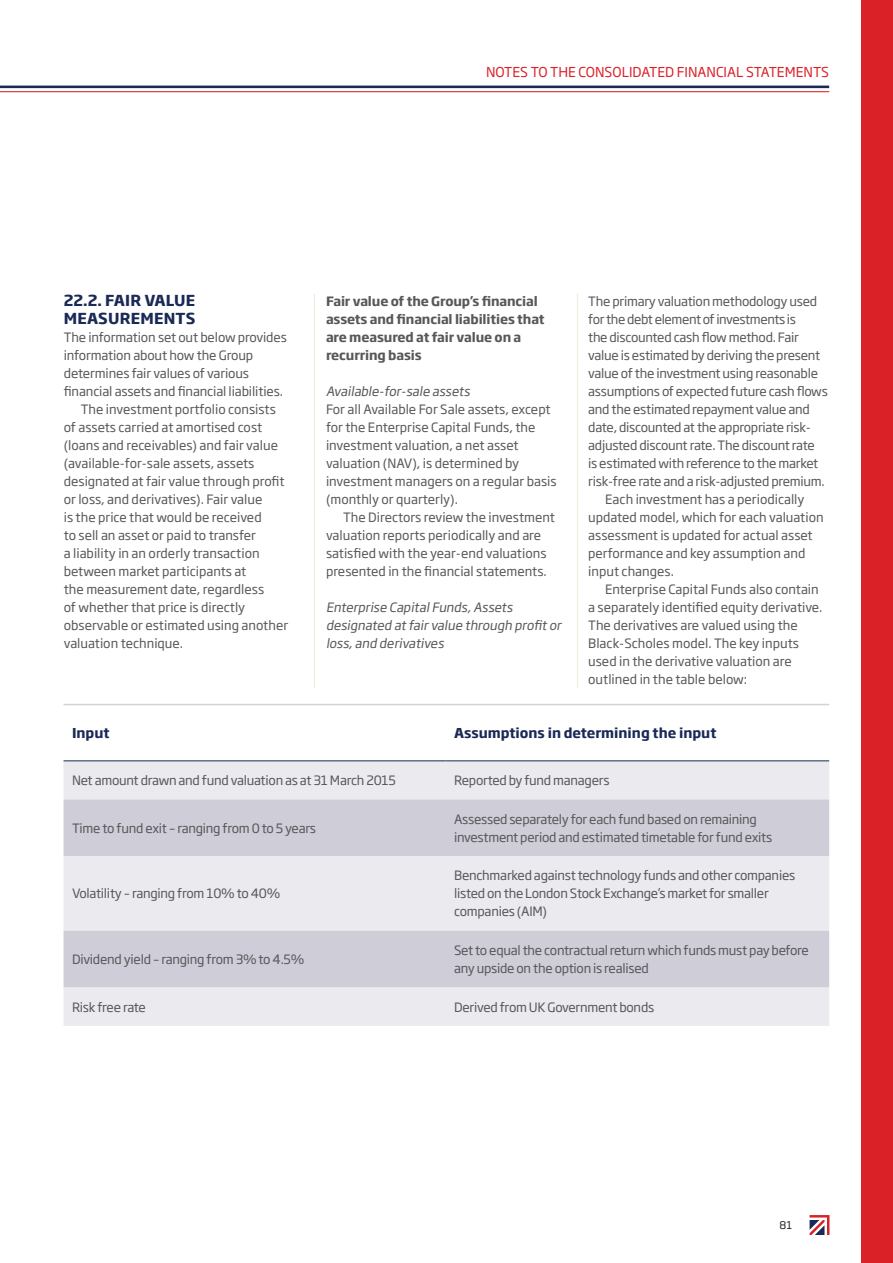
<style>
.page{position:relative;width:893px;height:1263px;background:#fff}
.page>*{position:absolute;margin:0;border:0;box-sizing:border-box;transform-origin:0 0}
.t1{font:700 15px/18px "Soho Gothic Std";letter-spacing:.015em;color:#1a2955}
.t2{font:13.5px "Soho Gothic Std";color:#da2128}
.t3{font:700 13.5px "Soho Gothic Std";color:#1a2955}
.t4{font:12.75px/18px "Soho Gothic Std";letter-spacing:-.015em;color:#57585a}
.t5{font:italic 12.75px/18px "Soho Gothic Std";color:#57585a}
.t6{font:700 12.75px/18px "Soho Gothic Std";letter-spacing:-.01em;color:#57585a}
.t7{font:10.5px "Soho Gothic Std";color:#231f20}
</style>
<div class="page">
<svg style="left:829px;top:1215px;width:1px;height:20px"></svg>
<svg style="left:809px;top:1215px;width:20px;height:20px"></svg>
<hr style="left:0;top:86px;width:829px;height:2px;background:#1a2955">
<div style="left:861px;top:0;width:32px;height:1263px;background:#da2128"></div>
<svg style="left:64px;top:705px;width:765px;height:1px"></svg>
<div style="left:64px;top:761px;width:765px;height:265px;background:#ebebef"></div>
<svg style="left:64px;top:799px;width:765px;height:188px;background:#d9d9e1"></svg>
<hr style="left:64px;top:704px;width:382px;height:1px;background:#d1d2d4">
<hr style="left:446px;top:704px;width:383px;height:1px;background:#d1d2d4">
<hr style="left:64px;top:760px;width:382px;height:1px;background:#1a2955">
<hr style="left:446px;top:760px;width:383px;height:1px;background:#1a2955">
<hr style="left:314px;top:293px;width:1px;height:395px;background:#f1ebd8">
<hr style="left:577px;top:293px;width:1px;height:395px;background:#f1ebd8">
<hr style="left:0;top:91px;width:829px;height:1px;background:#da2128">
<p class="t2" style="left:486px;top:64px;width:345px">NOTES TO THE CONSOLIDATED FINANCIAL STATEMENTS</p>
<p class="t1" style="left:64px;top:292px;width:133px">22.2. FAIR VALUE<br>MEASUREMENTS</p>
<p class="t4" style="left:64px;top:329px;width:225px">The information set out below provides</p>
<p class="t4" style="left:64px;top:347px;width:191px">information about how the Group</p>
<p class="t4" style="left:64px;top:365px;width:187px">determines fair values of various</p>
<p class="t4" style="left:64px;top:383px;width:221px">financial assets and financial liabilities.</p>
<p class="t4" style="left:81px;top:401px;width:197px">The investment portfolio consists</p>
<p class="t4" style="left:64px;top:419px;width:200px">of assets carried at amortised cost</p>
<p class="t4" style="left:64px;top:437px;width:216px">(loans and receivables) and fair value</p>
<p class="t4" style="left:64px;top:455px;width:192px">(available-for-sale assets, assets</p>
<p class="t4" style="left:64px;top:473px;width:222px">designated at fair value through profit</p>
<p class="t4" style="left:64px;top:491px;width:200px">or loss, and derivatives). Fair value</p>
<p class="t4" style="left:64px;top:509px;width:199px">is the price that would be received</p>
<p class="t4" style="left:64px;top:527px;width:194px">to sell an asset or paid to transfer</p>
<p class="t4" style="left:64px;top:545px;width:197px">a liability in an orderly transaction</p>
<p class="t4" style="left:64px;top:563px;width:184px">between market participants at</p>
<p class="t4" style="left:64px;top:581px;width:202px">the measurement date, regardless</p>
<p class="t4" style="left:64px;top:599px;width:183px">of whether that price is directly</p>
<p class="t4" style="left:64px;top:617px;width:226px">observable or estimated using another</p>
<p class="t4" style="left:64px;top:635px;width:121px">valuation technique.</p>
<p class="t6" style="left:326px;top:292px;width:220px">Fair value of the Group’s financial assets and financial liabilities that are measured at fair value on a recurring basis</p>
<p class="t5" style="left:326px;top:383px;width:148px">Available-for-sale assets</p>
<p class="t4" style="left:326px;top:401px;width:232px">For all Available For Sale assets, except for the Enterprise Capital Funds, the investment valuation, a net asset valuation (NAV), is determined by investment managers on a regular basis (monthly or quarterly).</p>
<p class="t4" style="left:326px;top:509px;width:230px;text-indent:17px">The Directors review the investment valuation reports periodically and are satisfied with the year-end valuations presented in the financial statements.</p>
<p class="t5" style="left:326px;top:599px;width:239px">Enterprise CapitalFunds,Assets designated at fairvalue through profit or loss,and derivatives</p>
<p class="t4" style="left:588px;top:293px;width:231px">The primary valuation methodology used</p>
<p class="t4" style="left:588px;top:311px;width:209px">for the debt element of investments is</p>
<p class="t4" style="left:588px;top:329px;width:212px">the discounted cash flow method. Fair</p>
<p class="t4" style="left:588px;top:347px;width:233px">value is estimated by deriving the present</p>
<p class="t4" style="left:588px;top:365px;width:231px">value of the investment using reasonable</p>
<p class="t4" style="left:588px;top:383px;width:241px">assumptions of expected future cash flows</p>
<p class="t4" style="left:588px;top:401px;width:223px">and the estimated repayment value and</p>
<p class="t4" style="left:588px;top:419px;width:224px">date, discounted at the appropriate risk-</p>
<p class="t4" style="left:588px;top:437px;width:228px">adjusted discount rate. The discount rate</p>
<p class="t4" style="left:588px;top:455px;width:232px">is estimated with reference to the market</p>
<p class="t4" style="left:588px;top:473px;width:238px">risk-free rate and a risk-adjusted premium.</p>
<p class="t4" style="left:605px;top:491px;width:201px">Each investment has a periodically</p>
<p class="t4" style="left:588px;top:509px;width:237px">updated model, which for each valuation</p>
<p class="t4" style="left:588px;top:527px;width:226px">assessment is updated for actual asset</p>
<p class="t4" style="left:588px;top:545px;width:219px">performance and key assumption and</p>
<p class="t4" style="left:588px;top:563px;width:87px">input changes.</p>
<p class="t4" style="left:605px;top:581px;width:215px">Enterprise Capital Funds also contain</p>
<p class="t4" style="left:588px;top:599px;width:236px">a separately identified equity derivative.</p>
<p class="t4" style="left:588px;top:617px;width:211px">The derivatives are valued using the</p>
<p class="t4" style="left:588px;top:635px;width:212px">Black-Scholes model. The key inputs</p>
<p class="t4" style="left:588px;top:653px;width:205px">used in the derivative valuation are</p>
<p class="t4" style="left:588px;top:671px;width:160px">outlined in the table below:</p>
<p class="t3" style="left:72px;top:724px;width:39px">Input</p>
<p class="t3" style="left:454px;top:724px;width:264px">Assumptions in determining the input</p>
<p class="t4" style="left:72px;top:772px;width:325px">Net amount drawn and fund valuation as at 31 March 2015</p>
<p class="t4" style="left:454px;top:772px;width:157px">Reported by fund managers</p>
<p class="t4" style="left:72px;top:819px;width:246px">Time to fund exit – ranging from 0 to 5 years</p>
<p class="t4" style="left:454px;top:810px;width:320px">Assessed separately for each fund based on remaining investment period and estimated timetable for fund exits</p>
<p class="t4" style="left:72px;top:885px;width:210px">Volatility – ranging from 10% to 40%</p>
<p class="t4" style="left:454px;top:867px;width:343px">Benchmarked against technology funds and other companies listed on the London Stock Exchange’s market for smaller companies (AIM)</p>
<p class="t4" style="left:72px;top:950px;width:234px">Dividend yield – ranging from 3% to 4.5%</p>
<p class="t4" style="left:454px;top:941px;width:356px">Set to equal the contractual return which funds must pay before any upside on the option is realised</p>
<p class="t4" style="left:72px;top:998px;width:75px">Risk free rate</p>
<p class="t4" style="left:454px;top:998px;width:202px">Derived from UK Government bonds</p>
<p class="t7" style="left:779px;top:1218px;width:14px">81</p>
</div>
